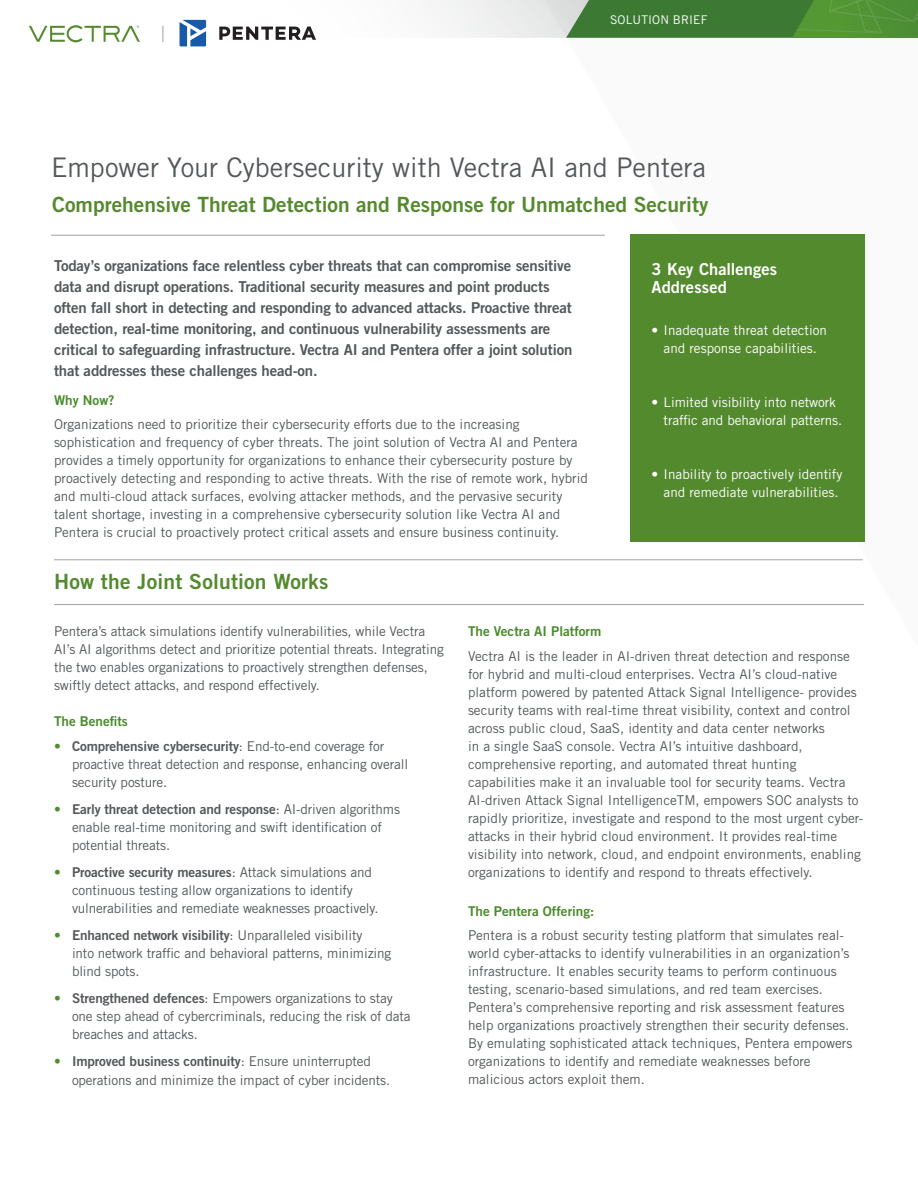
<style>
.page{position:relative;width:918px;height:1188px;background:#fff}
.page>*{position:absolute;margin:0;border:0;box-sizing:border-box;transform-origin:0 0}
.t1{font:27px "Trade Gothic LT Std";color:#54585a}
.subhead{font:21px "Trade Gothic LT Std Bd 2";color:#548a2e}
.Sidebar_Head{font:16.5px/18px "Trade Gothic LT Std Bd 2";letter-spacing:.005em;color:#fff}
.intro{font:15px/21px "Trade Gothic LT Std Bd 2";letter-spacing:-.01em;color:#54585a}
.bodycopy{font:13.5px/18px "Trade Gothic LT Std";color:#54585a}
.t2{font:13.5px/18px "Trade Gothic LT Std";color:#fff;text-align:center}
.t3{font:13.5px "Trade Gothic LT Std Bd 2";color:#4a8b2c}
.t4{font:12px "Trade Gothic LT Std";letter-spacing:.01em;color:#fff}
.s1{color:#548a2e}
.s2{font-family:"Trade Gothic LT Std Bd 2"}
</style>
<div class="page">
<svg style="left:29px;top:0;width:889px;height:46px"></svg>
<hr style="left:51px;top:235px;width:554px;height:1px;background:#9ea2a2">
<hr style="left:54px;top:559px;width:809px;height:1px;background:#9ea2a2">
<hr style="left:54px;top:604px;width:810px;height:1px;background:#9ea2a2">
<div style="left:630px;top:234px;width:235px;height:308px;background:#548a2e"></div>
<p class="t4" style="left:610px;top:12px;width:99px">SOLUTION BRIEF</p>
<p class="t1" style="left:51px;top:151px;width:657px">Empower Your Cybersecurity with Vectra AI and Pentera</p>
<p class="subhead" style="left:52px;top:192px;width:658px">Comprehensive Threat Detection and Response for Unmatched Security</p>
<p class="intro" style="left:54px;top:255px;width:520px">Today’s organizations face relentless cyber threats that can compromise sensitive data and disrupt operations. Traditional security measures and point products often fall short in detecting and responding to advanced attacks. Proactive threat detection, real-time monitoring, and continuous vulnerability assessments are critical to safeguarding infrastructure. Vectra AI and Pentera offer a joint solution that addresses these challenges head-on.</p>
<p class="Sidebar_Head" style="left:652px;top:260px;width:127px">3 Key Challenges<br>Addressed</p>
<p class="t2" style="left:652px;top:321px;width:177px">• Inadequate threat detection and response capabilities.</p>
<p class="t3" style="left:54px;top:391px;width:62px">Why Now?</p>
<p class="bodycopy" style="left:54px;top:415px;width:536px">Organizations need to prioritize their cybersecurity efforts due to the increasing sophistication and frequency of cyber threats. The joint solution of Vectra AI and Pentera provides a timely opportunity for organizations to enhance their cybersecurity posture by proactively detecting and responding to active threats. With the rise of remote work, hybrid and multi-cloud attack surfaces, evolving attacker methods, and the pervasive security talent shortage, investing in a comprehensive cybersecurity solution like Vectra AI and Pentera is crucial to proactively protect critical assets and ensure business continuity.</p>
<p class="t2" style="left:664px;top:393px;width:180px;text-align:left;text-indent:-12px">• Limited visibility into network traffic and behavioral patterns.</p>
<p class="t2" style="left:652px;top:465px;width:192px;text-align:right">• Inability to proactively identify and remediate vulnerabilities.</p>
<p class="subhead" style="left:54px;top:569px;width:276px">How the Joint Solution Works</p>
<p class="bodycopy" style="left:54px;top:622px;width:391px">Pentera’s attack simulations identify vulnerabilities, while Vectra AI’s AI algorithms detect and prioritize potential threats. Integrating the two enables organizations to proactively strengthen defenses, swiftly detect attacks, and respond effectively.</p>
<p class="t3" style="left:54px;top:713px;width:75px">The Benefits</p>
<p class="bodycopy" style="left:72px;top:737px;width:338px;text-indent:-18px"><span class="s1">•</span> <span class="s2">Comprehensive cybersecurity</span>: End-to-end coverage for proactive threat detection and response, enhancing overall security posture.</p>
<p class="bodycopy" style="left:72px;top:800px;width:329px;text-indent:-18px"><span class="s1">•</span> <span class="s2">Early threat detection and response</span>: AI-driven algorithms enable real-time monitoring and swift identification of potential threats.</p>
<p class="bodycopy" style="left:72px;top:863px;width:308px;text-indent:-18px"><span class="s1">•</span> <span class="s2">Proactive security measures</span>: Attack simulations and continuous testing allow organizations to identify vulnerabilities and remediate weaknesses proactively.</p>
<p class="bodycopy" style="left:72px;top:926px;width:321px;text-indent:-18px"><span class="s1">•</span> <span class="s2">Enhanced network visibility</span>: Unparalleled visibility<br>into network traffic and behavioral patterns, minimizing blind spots.</p>
<p class="bodycopy" style="left:72px;top:989px;width:340px;text-indent:-18px"><span class="s1">•</span> <span class="s2">Strengthened defences</span>: Empowers organizations to stay one step ahead of cybercriminals, reducing the risk of data breaches and attacks.</p>
<p class="bodycopy" style="left:72px;top:1051px;width:320px;line-height:19.5px;text-indent:-18px"><span class="s1">•</span> <span class="s2">Improved business continuity</span>: Ensure uninterrupted operations and minimize the impact of cyber incidents.</p>
<p class="t3" style="left:468px;top:623px;width:135px">The Vectra AI Platform</p>
<p class="bodycopy" style="left:468px;top:647px;width:397px">Vectra AI is the leader in AI-driven threat detection and response for hybrid and multi-cloud enterprises. Vectra AI’s cloud-native platform powered by patented Attack Signal Intelligence- provides security teams with real-time threat visibility, context and control across public cloud, SaaS, identity and data center networks<br>in a single SaaS console. Vectra AI’s intuitive dashboard, comprehensive reporting, and automated threat hunting capabilities make it an invaluable tool for security teams. Vectra AI-driven Attack Signal IntelligenceTM, empowers SOC analysts to rapidly prioritize, investigate and respond to the most urgent cyber&shy;attacks in their hybrid cloud environment. It provides real-time visibility into network, cloud, and endpoint environments, enabling organizations to identify and respond to threats effectively.</p>
<p class="t3" style="left:468px;top:902px;width:128px">The Pentera Offering:</p>
<p class="bodycopy" style="left:468px;top:926px;width:386px">Pentera is a robust security testing platform that simulates real&shy;world cyber-attacks to identify vulnerabilities in an organization’s infrastructure. It enables security teams to perform continuous testing, scenario-based simulations, and red team exercises.<br>Pentera’s comprehensive reporting and risk assessment features help organizations proactively strengthen their security defenses.<br>By emulating sophisticated attack techniques, Pentera empowers organizations to identify and remediate weaknesses before malicious actors exploit them.</p>
</div>
